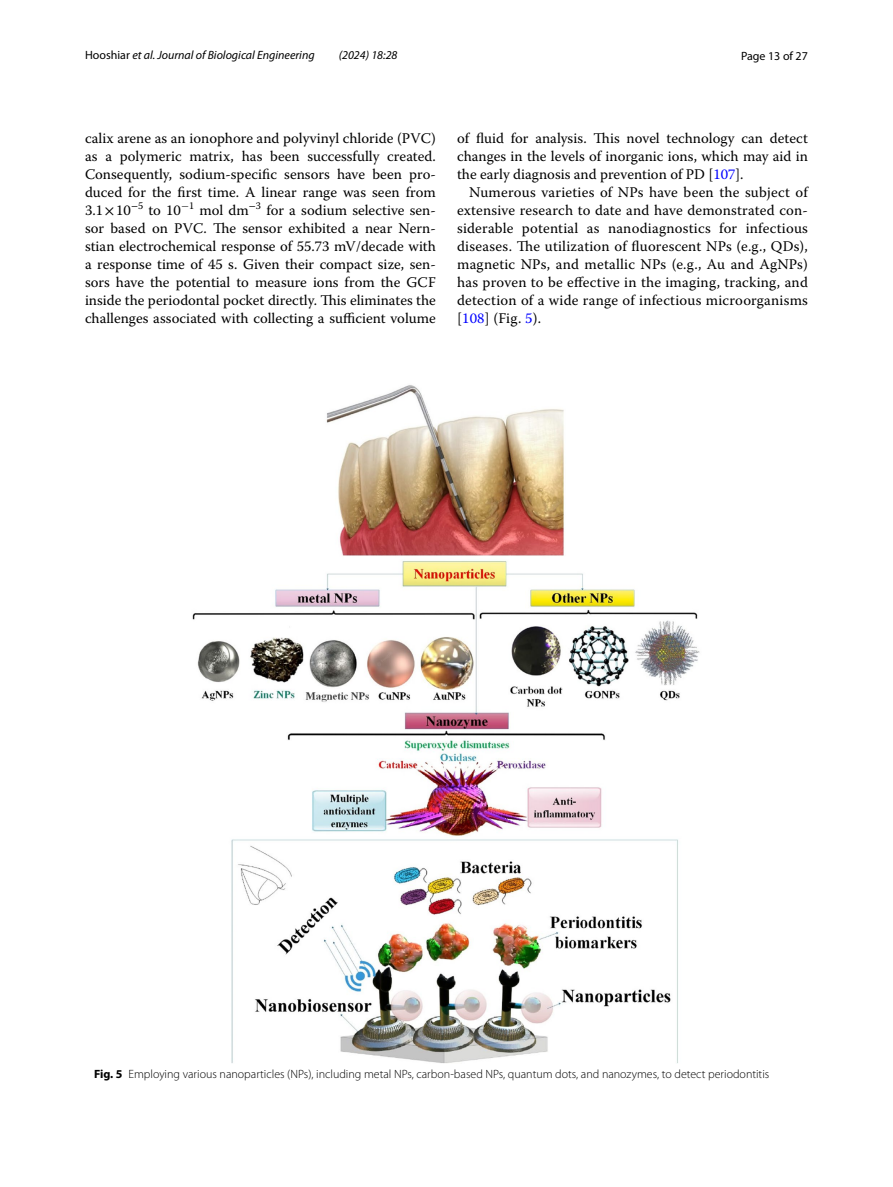
<style>
.page{position:relative;width:893px;height:1187px;background:#fff}
.page>*{position:absolute;margin:0;border:0;box-sizing:border-box;transform-origin:0 0}
.t1{font:14.7px/18px "Warnock Pro";color:#000;text-align:justify}
.t2{font:300 12px "Myriad Pro";color:#000}
.t3{font:italic 12px "Myriad Pro";color:#000}
.t4{font:12px "Myriad Pro";color:#000}
.s1{font-style:normal}
.s2{font-family:"STIX"}
.s3{color:#00f}
.s4{font-weight:700}
</style>
<div class="page">
<img style="left:192px;top:385px;width:508px;height:678px">
<p class="t3" style="left:85px;top:48px;width:231px"><span class="s1">Hooshiar</span> et al. Journal of Biological Engineering</p>
<p class="t3" style="left:339px;top:48px;width:60px">(2024) 18:28</p>
<p class="t4" style="left:741px;top:48px;width:68px">Page 13 of 27</p>
<p class="t1" style="left:85px;top:128px;width:352px">calix arene as an ionophore and polyvinyl chloride (PVC) as a polymeric matrix, has been successfully created.<br>Consequently, sodium-specific sensors have been pro&shy;duced for the first time. A linear range was seen from 3.1<span class="s2">×</span> -10<sup>−</sup><sup>5</sup> to 10<sup>−</sup><sup>1</sup> mol dm<sup>−</sup><sup>3</sup> for a sodium selective sen&shy;sor based on PVC. The sensor exhibited a near Nern&shy;stian electrochemical response of 55.73 mV/decade with a response time of 45 s. Given their compact size, sen&shy;sors have the potential to measure ions from the GCF inside the periodontal pocket directly. This eliminates the challenges associated with collecting a sufficient volume</p>
<p class="t1" style="left:457px;top:128px;width:352px">of fluid for analysis. This novel technology can detect changes in the levels of inorganic ions, which may aid in the early diagnosis and prevention of PD [<span class="s3">107</span>].</p>
<p class="t1" style="left:457px;top:182px;width:352px;text-indent:12px">Numerous varieties of NPs have been the subject of extensive research to date and have demonstrated con&shy;siderable potential as nanodiagnostics for infectious diseases. The utilization of fluorescent NPs (e.g., QDs), magnetic NPs, and metallic NPs (e.g., Au and AgNPs) has proven to be effective in the imaging, tracking, and detection of a wide range of infectious microorganisms [<span class="s3">108</span>] (Fig. <span class="s3">5</span>).</p>
<p class="t2" style="left:94px;top:1067px;width:677px"><span class="s4">Fig. 5</span> Employing various nanoparticles (NPs), including metal NPs, carbon-based NPs, quantum dots, and nanozymes, to detect periodontitis</p>
</div>
